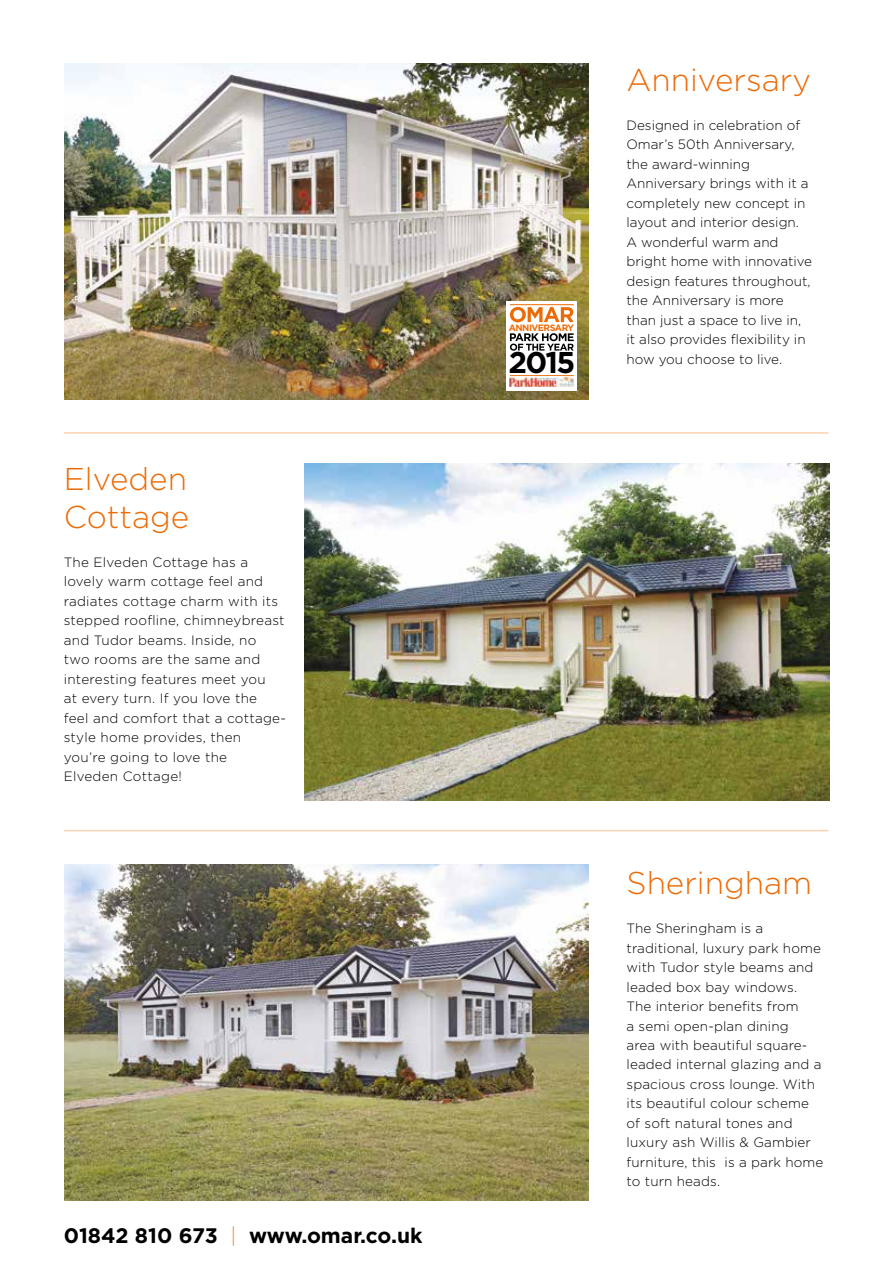
<style>
.page{position:relative;width:893px;height:1263px;background:#fff}
.page>*{position:absolute;margin:0;border:0;box-sizing:border-box;transform-origin:0 0}
.t1{font:300 31.5px/37.8px "Gotham";color:#ed6b06}
.t2{font:700 30px "Gotham";color:#000}
.t3{font:700 21px "Gotham";color:#000}
.t4{font:300 13.5px/19.5px "Gotham";letter-spacing:.01em;color:#000}
.t5{font:700 9.15px "Gotham";letter-spacing:-.055em;color:#ed6b06}
.s1{font-weight:300;color:#f08938}
</style>
<div class="page">
<img style="left:64px;top:864px;width:525px;height:337px">
<img style="left:64px;top:64px;width:525px;height:336px">
<img style="left:305px;top:463px;width:524px;height:337px">
<hr style="left:64px;top:432px;width:764px;height:2px;background:#fad3b4">
<hr style="left:64px;top:830px;width:764px;height:1px;background:#fad3b4">
<div style="left:507px;top:301px;width:70px;height:90px;background:#fff"></div>
<svg style="left:510px;top:307px;width:64px;height:15px"></svg>
<hr style="left:510px;top:375px;width:64px;height:1px;background:#ed6b06">
<hr style="left:510px;top:304px;width:64px;height:1px;background:#ed6b06">
<svg style="left:510px;top:333px;width:64px;height:18px"></svg>
<img style="left:510px;top:377px;width:64px;height:9px">
<h1 class="t1" style="left:64px;top:459px;width:127px">Elveden<br>Cottage</h1>
<p class="t4" style="left:64px;top:552px;width:224px">The Elveden Cottage has a lovely warm cottage feel and radiates cottage charm with its stepped roofline, chimneybreast and Tudor beams. Inside, no<br>two rooms are the same and interesting features meet you<br>at every turn. If you love the<br>feel and comfort that a cottage&shy;style home provides, then you’re going to love the<br>Elveden Cottage!</p>
<h3 class="t3" style="left:64px;top:1223px;width:360px">01842 810 673 <span class="s1">|</span> www.omar.co.uk</h3>
<p class="t5" style="left:509px;top:322px;width:67px">ANNIVERSARY</p>
<h2 class="t2" style="left:508px;top:345px;width:69px">2015</h2>
<h1 class="t1" style="left:626px;top:60px;width:186px">Anniversary</h1>
<p class="t4" style="left:626px;top:115px;width:187px">Designed in celebration of<br>Omar’s 50th Anniversary, the award-winning<br>Anniversary brings with it a completely new concept in layout and interior design.<br>A wonderful warm and bright home with innovative design features throughout, the Anniversary is more than just a space to live in, it also provides flexibility in how you choose to live.</p>
<h1 class="t1" style="left:626px;top:863px;width:187px">Sheringham</h1>
<p class="t4" style="left:626px;top:918px;width:198px">The Sheringham is a traditional, luxury park home with Tudor style beams and leaded box bay windows.<br>The interior benefits from<br>a semi open-plan dining<br>area with beautiful square&shy;leaded internal glazing and a spacious cross lounge. With its beautiful colour scheme of soft natural tones and luxury ash Willis &amp; Gambier furniture, this is a park home to turn heads.</p>
</div>
